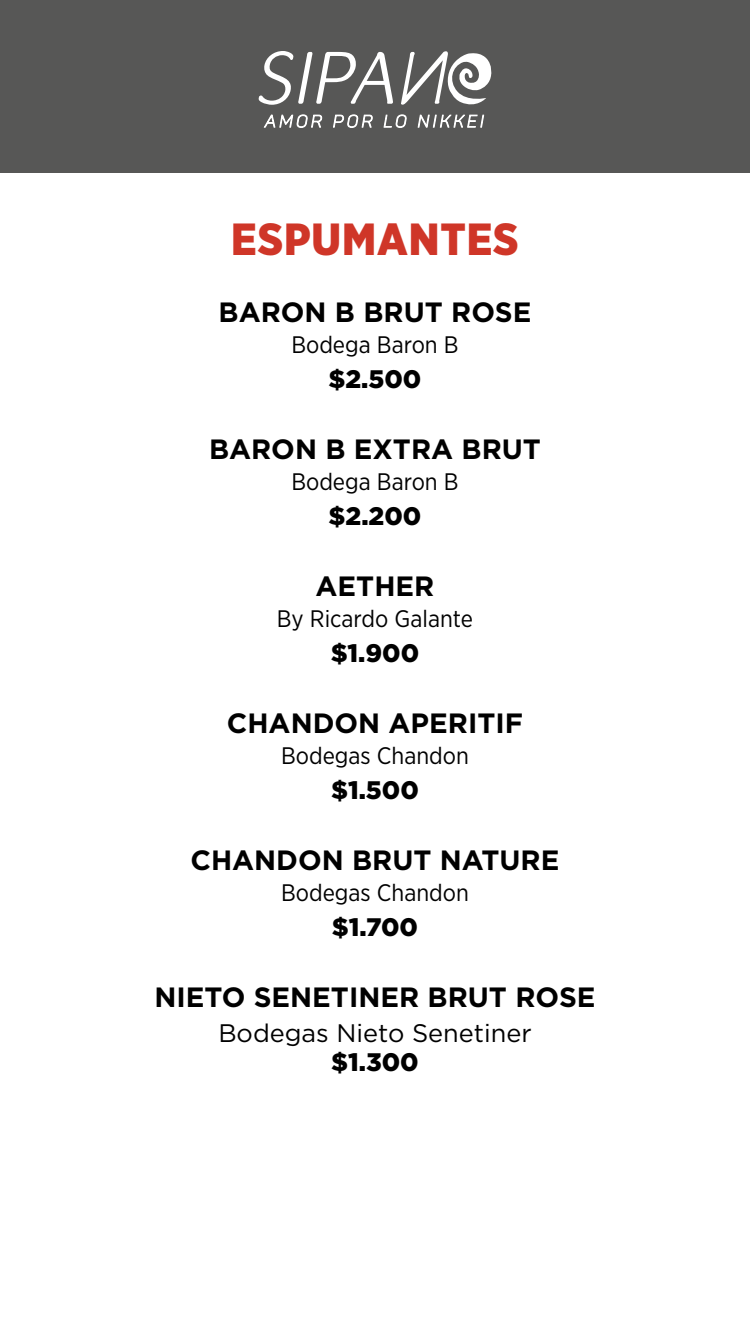
<style>
.page{position:relative;width:750px;height:1334px;background:#fff}
.page>*{position:absolute;margin:0;border:0;box-sizing:border-box;transform-origin:0 0}
.t1{font:900 45px "Gotham Narrow";letter-spacing:.02em;color:#cf3628}
.t2{font:700 27.9px "Gotham";color:#000}
.t3{font:900 25.3px "Gotham";color:#000}
.t4{font:25.3px "Gotham";color:#000}
.t5{font:23.9px "Gotham Narrow";color:#000}
</style>
<div class="page">
<div style="left:0;top:0;width:750px;height:172px;background:#575756"></div>
<svg style="left:258px;top:51px;width:234px;height:77px"></svg>
<h1 class="t1" style="left:231px;top:209px;width:289px">ESPUMANTES</h1>
<p class="t2" style="left:219px;top:293px;width:314px">BARON B BRUT ROSE</p>
<p class="t5" style="left:291px;top:330px;width:169px">Bodega Baron B</p>
<p class="t3" style="left:329px;top:362px;width:94px">$2.500</p>
<p class="t2" style="left:209px;top:430px;width:333px">BARON B EXTRA BRUT</p>
<p class="t5" style="left:291px;top:467px;width:169px">Bodega Baron B</p>
<p class="t3" style="left:329px;top:499px;width:94px">$2.200</p>
<p class="t2" style="left:316px;top:567px;width:120px">AETHER</p>
<p class="t5" style="left:277px;top:604px;width:198px">By Ricardo Galante</p>
<p class="t3" style="left:331px;top:636px;width:90px">$1.900</p>
<p class="t2" style="left:227px;top:704px;width:294px">CHANDON APERITIF</p>
<p class="t5" style="left:281px;top:740px;width:189px">Bodegas Chandon</p>
<p class="t3" style="left:331px;top:773px;width:89px">$1.500</p>
<p class="t2" style="left:191px;top:841px;width:370px">CHANDON BRUT NATURE</p>
<p class="t5" style="left:281px;top:877px;width:189px">Bodegas Chandon</p>
<p class="t3" style="left:332px;top:910px;width:88px">$1.700</p>
<p class="t2" style="left:154px;top:978px;width:443px">N IETO SENETINER BRUT ROSE</p>
<p class="t4" style="left:218px;top:1017px;width:315px">Bodegas Nieto Senetiner</p>
<p class="t3" style="left:331px;top:1045px;width:89px">$1.300</p>
</div>
